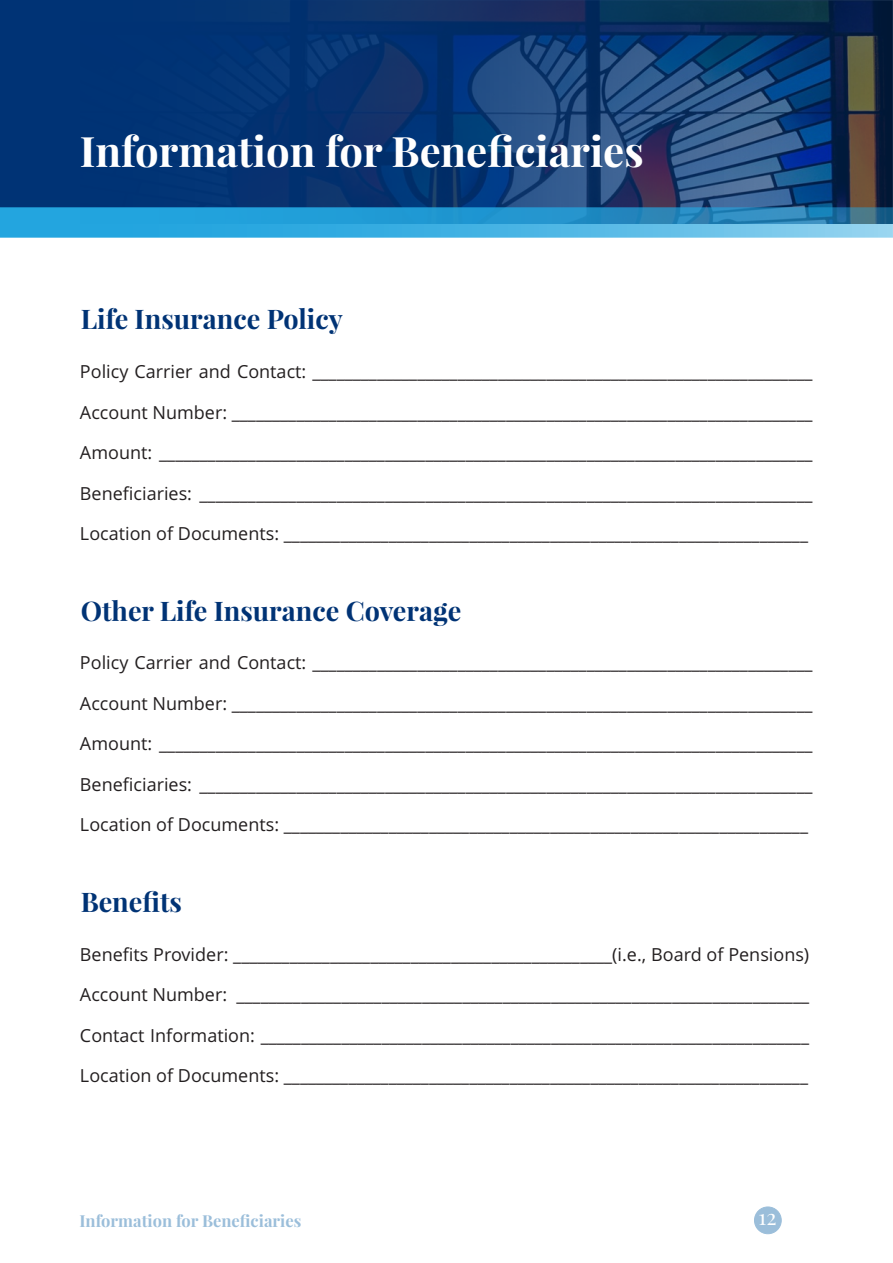
<style>
.page{position:relative;width:893px;height:1263px;background:#fff}
.page>*{position:absolute;margin:0;border:0;box-sizing:border-box;transform-origin:0 0}
.t1{font:700 42px "Playfair Display";color:#fff}
.t2{font:700 27px "Playfair Display";color:#003375}
.t3{font:21.15px "Playfair Display";color:#fff}
.t4{font:18px "Open Sans";color:#231f20}
.t5{font:700 16.5px "Playfair Display";color:#9bbeda}
</style>
<div class="page">
<svg style="left:0;top:0;width:893px;height:207px;background:#0f3970"></svg>
<svg style="left:0;top:207px;width:893px;height:30px;background:#34a0d4"></svg>
<div style="left:754px;top:1206px;width:28px;height:28px;background:#9bbeda;border:1px solid #9bbeda;border-radius:50%"></div>
<h1 class="t1" style="left:80px;top:121px;width:566px">Information for Beneficiaries</h1>
<h2 class="t2" style="left:81px;top:300px;width:264px">Life Insurance Policy</h2>
<p class="t4" style="left:80px;top:364px;width:734px">Policy Carrier and Contact: ______________________________________________________________</p>
<p class="t4" style="left:80px;top:405px;width:734px">Account Number: ________________________________________________________________________</p>
<p class="t4" style="left:80px;top:445px;width:734px">Amount: _________________________________________________________________________________</p>
<p class="t4" style="left:80px;top:486px;width:734px">Beneficiaries: ____________________________________________________________________________</p>
<p class="t4" style="left:80px;top:526px;width:730px">Location of Documents: _________________________________________________________________</p>
<h2 class="t2" style="left:81px;top:591px;width:382px">Other Life Insurance Coverage</h2>
<p class="t4" style="left:80px;top:656px;width:734px">Policy Carrier and Contact: ______________________________________________________________</p>
<p class="t4" style="left:80px;top:696px;width:734px">Account Number: ________________________________________________________________________</p>
<p class="t4" style="left:80px;top:737px;width:734px">Amount: _________________________________________________________________________________</p>
<p class="t4" style="left:80px;top:777px;width:734px">Beneficiaries: ____________________________________________________________________________</p>
<p class="t4" style="left:80px;top:818px;width:730px">Location of Documents: _________________________________________________________________</p>
<h2 class="t2" style="left:81px;top:883px;width:103px">Benefits</h2>
<p class="t4" style="left:80px;top:947px;width:731px">Benefits Provider: _______________________________________________(i.e., Board of Pensions)</p>
<p class="t4" style="left:80px;top:987px;width:731px">Account Number: _______________________________________________________________________</p>
<p class="t4" style="left:80px;top:1028px;width:731px">Contact Information: ____________________________________________________________________</p>
<p class="t4" style="left:80px;top:1068px;width:730px">Location of Documents: _________________________________________________________________</p>
<p class="t5" style="left:79px;top:1209px;width:223px">Information for Beneficiaries</p>
<p class="t3" style="left:759px;top:1202px;width:20px">12</p>
</div>
